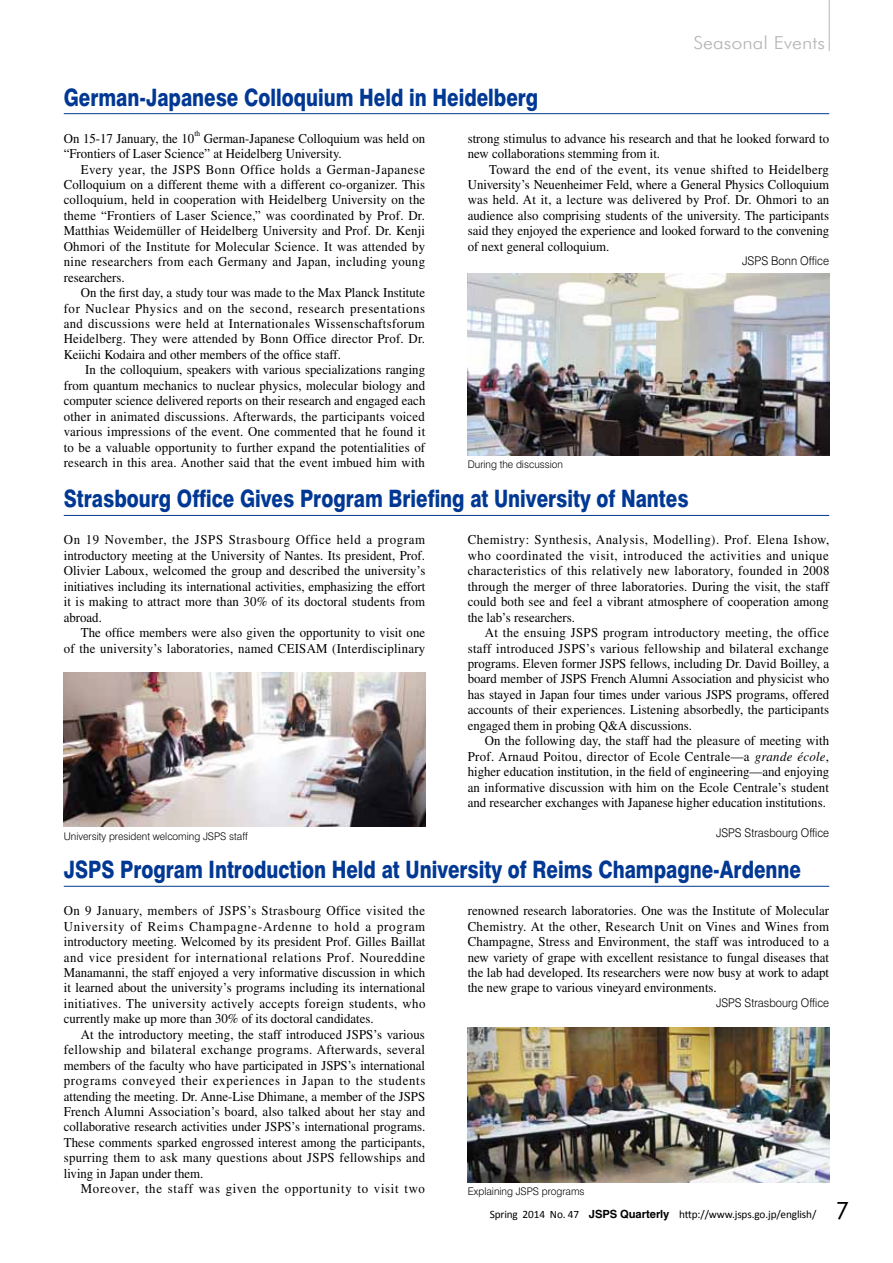
<style>
.page{position:relative;width:893px;height:1263px;background:#fff}
.page>*{position:absolute;margin:0;border:0;box-sizing:border-box;transform-origin:0 0}
.t1{font:800 24px "Swiss 721 BT";color:#003894;scale:.8 1}
.t2{font:300 18px "Futura BT";color:#b5b6b6;scale:1.1 1}
.t3{font:13.5px/15.5px "Times";color:#000;text-align:justify;scale:.95 1}
.t4{font:13.5px/15.5px "Times";letter-spacing:.02em;color:#000;text-align:right;scale:.95 1}
.t5{font:13.5px "Times";letter-spacing:.055em;color:#000;scale:.95 1}
.t6{font:300 12px "Swiss 721 BT";color:#000;scale:.93 1}
.t7{font:300 12px "Swiss 721 BT";color:#000;scale:.95 1}
.t8{font:11.25px "Calibri";letter-spacing:-.01em;color:#000}
.t9{font:300 10.5px "Swiss 721 BT";color:#000}
.t10{font:7.8px "Times";color:#000;scale:.95 1}
.s1{font-style:italic}
.s2{font-family:"Helvetica";font-weight:700}
.s3{font-family:"Futura BT";font-size:24px}
</style>
<div class="page">
<hr style="left:829px;top:0;width:1px;height:51px;background:#b5b6b6">
<hr style="left:64px;top:515px;width:765px;height:1px;background:#003894">
<hr style="left:64px;top:886px;width:765px;height:1px;background:#003894">
<img style="left:64px;top:672px;width:361px;height:155px">
<img style="left:468px;top:1027px;width:361px;height:155px">
<hr style="left:64px;top:113px;width:765px;height:1px;background:#003894">
<img style="left:468px;top:273px;width:361px;height:183px">
<h1 class="t1" style="left:64px;top:82px;width:595px">German-Japanese Colloquium Held in Heidelberg</h1>
<h2 class="t2" style="left:693px;top:32px;width:121px">Seasonal Events</h2>
<p class="t3" style="left:64px;top:130px;width:139px">On 15-17 January, the 10</p>
<p class="t10" style="left:194px;top:129px;width:8px">th</p>
<p class="t3" style="left:64px;top:130px;width:382px;text-indent:140px">German-Japanese Colloquium was held on “Frontiers of Laser Science” at Heidelberg University.</p>
<p class="t3" style="left:64px;top:161px;width:382px;text-indent:17px">Every year, the JSPS Bonn Office holds a German-Japanese Colloquium on a different theme with a different co-organizer. This colloquium, held in cooperation with Heidelberg University on the theme “Frontiers of Laser Science,” was coordinated by Prof. Dr.<br>Matthias Weidemüller of Heidelberg University and Prof. Dr. Kenji Ohmori of the Institute for Molecular Science. It was attended by nine researchers from each Germany and Japan, including young researchers.</p>
<p class="t3" style="left:64px;top:285px;width:382px;text-indent:17px">On the first day, a study tour was made to the Max Planck Institute for Nuclear Physics and on the second, research presentations and discussions were held at Internationales Wissenschaftsforum Heidelberg. They were attended by Bonn Office director Prof. Dr.<br>Keiichi Kodaira and other members of the office staff.</p>
<p class="t3" style="left:64px;top:362px;width:382px;text-indent:21px">In the colloquium, speakers with various specializations ranging from quantum mechanics to nuclear physics, molecular biology and computer science delivered reports on their research and engaged each other in animated discussions. Afterwards, the participants voiced various impressions of the event. One commented that he found it to be a valuable opportunity to further expand the potentialities of research in this area. Another said that the event imbued him with</p>
<p class="t3" style="left:468px;top:130px;width:382px">strong stimulus to advance his research and that he looked forward to new collaborations stemming from it.</p>
<p class="t3" style="left:468px;top:161px;width:382px;text-indent:21px">Toward the end of the event, its venue shifted to Heidelberg University’s Neuenheimer Feld, where a General Physics Colloquium was held. At it, a lecture was delivered by Prof. Dr. Ohmori to an audience also comprising students of the university. The participants said they enjoyed the experience and looked forward to the convening of next general colloquium.</p>
<p class="t7" style="left:742px;top:254px;width:93px">JSPS Bonn Office</p>
<p class="t9" style="left:468px;top:458px;width:97px">During the discussion</p>
<h1 class="t1" style="left:64px;top:484px;width:782px">Strasbourg Office Gives Program Briefing at University of Nantes</h1>
<p class="t3" style="left:64px;top:532px;width:382px">On 19 November, the JSPS Strasbourg Office held a program introductory meeting at the University of Nantes. Its president, Prof.<br>Olivier Laboux, welcomed the group and described the university’s initiatives including its international activities, emphasizing the effort it is making to attract more than 30% of its doctoral students from abroad.</p>
<p class="t4" style="left:64px;top:625px;width:382px">The office members were also given the opportunity to visit one<br>of the university’s laboratories, named CEISAM (Interdisciplinary</p>
<p class="t9" style="left:64px;top:830px;width:185px">University president welcoming JSPS staff</p>
<p class="t3" style="left:468px;top:532px;width:382px">Chemistry: Synthesis, Analysis, Modelling). Prof. Elena Ishow, who coordinated the visit, introduced the activities and unique characteristics of this relatively new laboratory, founded in 2008 through the merger of three laboratories. During the visit, the staff could both see and feel a vibrant atmosphere of cooperation among the lab’s researchers.</p>
<p class="t3" style="left:468px;top:625px;width:382px;text-indent:17px">At the ensuing JSPS program introductory meeting, the office staff introduced JSPS’s various fellowship and bilateral exchange programs. Eleven former JSPS fellows, including Dr. David Boilley, a board member of JSPS French Alumni Association and physicist who has stayed in Japan four times under various JSPS programs, offered accounts of their experiences. Listening absorbedly, the participants engaged them in probing Q&amp;A discussions.</p>
<p class="t3" style="left:468px;top:733px;width:382px;text-indent:17px">On the following day, the staff had the pleasure of meeting with Prof. Arnaud Poitou, director of Ecole Centrale—a <span class="s1">grande école</span>, higher education institution, in the field of engineering—and enjoying an informative discussion with him on the Ecole Centrale’s student and researcher exchanges with Japanese higher education institutions.</p>
<p class="t6" style="left:716px;top:825px;width:123px">JSPS Strasbourg Office</p>
<h1 class="t1" style="left:64px;top:855px;width:923px">JSPS Program Introduction Held at University of Reims Champagne-Ardenne</h1>
<p class="t3" style="left:64px;top:903px;width:382px">On 9 January, members of JSPS’s Strasbourg Office visited the University of Reims Champagne-Ardenne to hold a program introductory meeting. Welcomed by its president Prof. Gilles Baillat and vice president for international relations Prof. Noureddine Manamanni, the staff enjoyed a very informative discussion in which it learned about the university’s programs including its international initiatives. The university actively accepts foreign students, who currently make up more than 30% of its doctoral candidates.</p>
<p class="t3" style="left:64px;top:1026px;width:382px;text-indent:17px">At the introductory meeting, the staff introduced JSPS’s various fellowship and bilateral exchange programs. Afterwards, several members of the faculty who have participated in JSPS’s international programs conveyed their experiences in Japan to the students attending the meeting. Dr. Anne-Lise Dhimane, a member of the JSPS French Alumni Association’s board, also talked about her stay and collaborative research activities under JSPS’s international programs.<br>These comments sparked engrossed interest among the participants, spurring them to ask many questions about JSPS fellowships and living in Japan under them.</p>
<p class="t5" style="left:81px;top:1181px;width:364px">Moreover, the staff was given the opportunity to visit two</p>
<p class="t3" style="left:468px;top:903px;width:382px">renowned research laboratories. One was the Institute of Molecular Chemistry. At the other, Research Unit on Vines and Wines from Champagne, Stress and Environment, the staff was introduced to a new variety of grape with excellent resistance to fungal diseases that the lab had developed. Its researchers were now busy at work to adapt the new grape to various vineyard environments.</p>
<p class="t6" style="left:716px;top:995px;width:123px">JSPS Strasbourg Office</p>
<p class="t9" style="left:468px;top:1185px;width:118px">Explaining JSPS programs</p>
<p class="t8" style="left:490px;top:1207px;width:362px">Spring 2014 No. 47 <span class="s2">JSPS Quarterly</span> http://www.jsps.go.jp/english/ <span class="s3">7</span></p>
</div>
